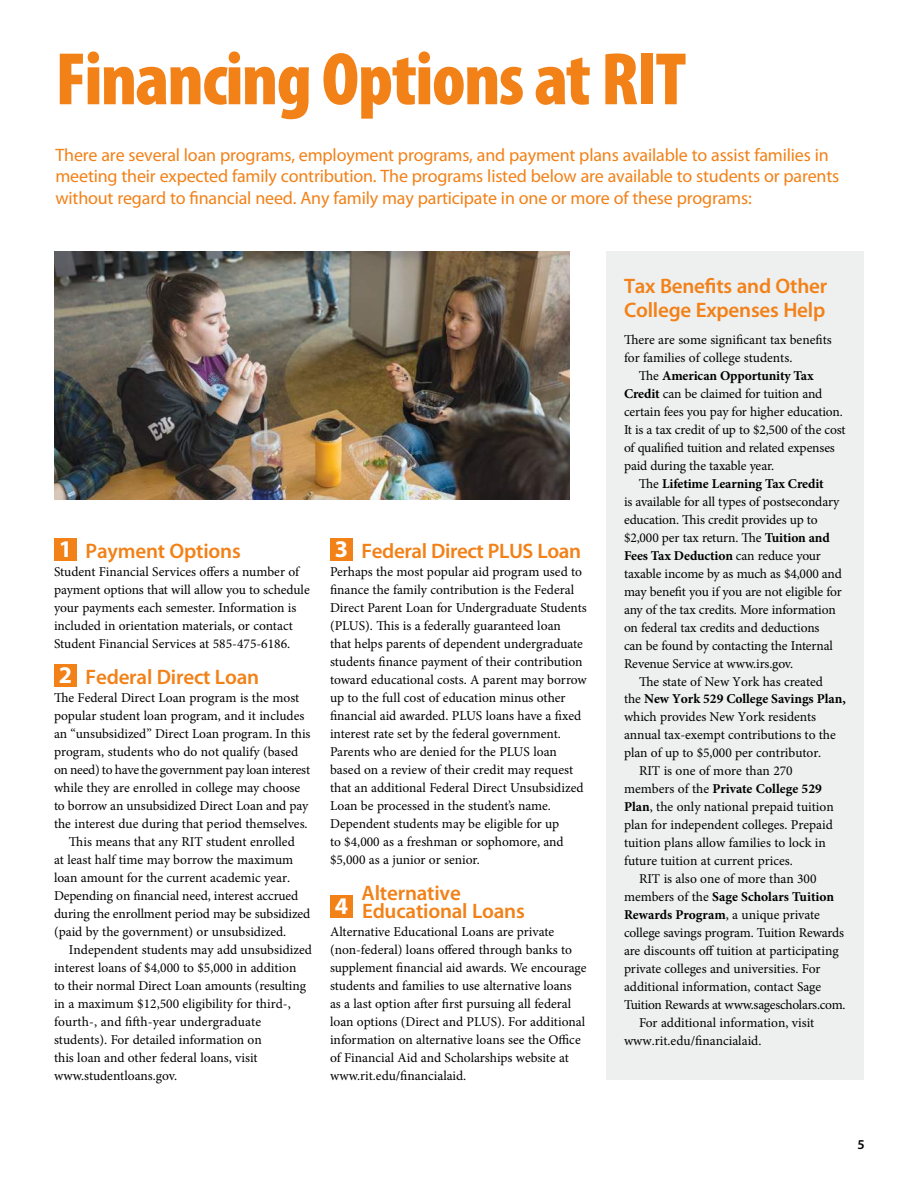
<style>
.page{position:relative;width:918px;height:1188px;background:#fff}
.page>*{position:absolute;margin:0;border:0;box-sizing:border-box;transform-origin:0 0}
.t1{font:900 condensed 75px "Myriad Pro";letter-spacing:-.02em;color:#f28118}
.t2{font:700 24px "Myriad Pro";color:#fff}
.t3{font:600 21px/18px "Myriad Pro";letter-spacing:-.01em;color:#f28118}
.t4{font:18px/21px "Myriad Pro";letter-spacing:-.01em;color:#f28118}
.t5{font:13.5px/18px "Minion Pro";letter-spacing:-.005em;color:#000}
.t6{font:700 13.5px "Minion Pro";letter-spacing:-.005em;color:#000}
.t7{font:13.5px "Minion Pro";letter-spacing:-.025em;color:#000}
.t8{font:600 13.5px "Myriad Pro";color:#000}
.s1{font-weight:700;font-size:24px;color:#fff}
.s2{font-weight:400}
.s3{font-weight:700}
</style>
<div class="page">
<img style="left:54px;top:251px;width:516px;height:249px">
<div style="left:54px;top:538px;width:23px;height:23px;background:#f28118"></div>
<div style="left:54px;top:664px;width:23px;height:23px;background:#f28118"></div>
<div style="left:330px;top:538px;width:23px;height:23px;background:#f28118"></div>
<div style="left:330px;top:895px;width:23px;height:23px;background:#f28118"></div>
<div style="left:606px;top:251px;width:258px;height:829px;background:#eeefef"></div>
<h1 class="t1" style="left:56px;top:31px;width:632px">Financing Options at RIT</h1>
<p class="t4" style="left:56px;top:145px;width:785px">There are several loan programs, employment programs, and payment plans available to assist families in meeting their expected family contribution. The programs listed below are available to students or parents without regard to financial need. Any family may participate in one or more of these programs:</p>
<h3 class="t3" style="left:59px;top:541px;width:184px"><span class="s1">1</span> Payment Options</h3>
<p class="t5" style="left:54px;top:563px;width:257px">Student Financial Services offers a number of payment options that will allow you to schedule your payments each semester. Information is included in orientation materials, or contact Student Financial Services at 585-475-6186.</p>
<h3 class="t3" style="left:59px;top:667px;width:202px"><span class="s1">2</span> Federal Direct Loan</h3>
<p class="t5" style="left:54px;top:689px;width:247px">The Federal Direct Loan program is the most</p>
<p class="t5" style="left:54px;top:707px;width:252px">popular student loan program, and it includes</p>
<p class="t5" style="left:54px;top:725px;width:258px">an “unsubsidized” Direct Loan program. In this</p>
<p class="t5" style="left:54px;top:743px;width:246px">program, students who do not qualify (based</p>
<p class="t5" style="left:54px;top:761px;width:258px">on need) to have the government pay loan interest</p>
<p class="t5" style="left:54px;top:779px;width:248px">while they are enrolled in college may choose</p>
<p class="t5" style="left:54px;top:797px;width:256px">to borrow an unsubsidized Direct Loan and pay</p>
<p class="t5" style="left:54px;top:815px;width:255px">the interest due during that period themselves.</p>
<p class="t5" style="left:69px;top:833px;width:227px">This means that any RIT student enrolled</p>
<p class="t5" style="left:54px;top:851px;width:241px">at least half time may borrow the maximum</p>
<p class="t5" style="left:54px;top:869px;width:238px">loan amount for the current academic year.</p>
<p class="t5" style="left:54px;top:887px;width:246px">Depending on financial need, interest accrued</p>
<p class="t5" style="left:54px;top:905px;width:258px">during the enrollment period may be subsidized</p>
<p class="t5" style="left:54px;top:923px;width:234px">(paid by the government) or unsubsidized.</p>
<p class="t5" style="left:69px;top:941px;width:244px">Independent students may add unsubsidized</p>
<p class="t5" style="left:54px;top:959px;width:244px">interest loans of $4,000 to $5,000 in addition</p>
<p class="t5" style="left:54px;top:977px;width:254px">to their normal Direct Loan amounts (resulting</p>
<p class="t5" style="left:54px;top:995px;width:238px">in a maximum $12,500 eligibility for third-,</p>
<p class="t5" style="left:54px;top:1013px;width:209px">fourth-, and fifth-year undergraduate</p>
<p class="t5" style="left:54px;top:1031px;width:209px">students). For detailed information on</p>
<p class="t5" style="left:54px;top:1049px;width:205px">this loan and other federal loans, visit</p>
<p class="t5" style="left:54px;top:1067px;width:125px">www.studentloans.gov.</p>
<h3 class="t3" style="left:335px;top:541px;width:248px"><span class="s1">3</span> Federal Direct PLUS Loan</h3>
<p class="t5" style="left:330px;top:563px;width:258px">Perhaps the most popular aid program used to finance the family contribution is the Federal Direct Parent Loan for Undergraduate Students (PLUS). This is a federally guaranteed loan<br>that helps parents of dependent undergraduate students finance payment of their contribution toward educational costs. A parent may borrow up to the full cost of education minus other financial aid awarded. PLUS loans have a fixed interest rate set by the federal government.<br>Parents who are denied for the PLUS loan based on a review of their credit may request that an additional Federal Direct Unsubsidized Loan be processed in the student’s name.<br>Dependent students may be eligible for up<br>to $4,000 as a freshman or sophomore, and $5,000 as a junior or senior.</p>
<h2 class="t2" style="left:335px;top:890px;width:15px">4</h2>
<h3 class="t3" style="left:362px;top:883px;width:165px">Alternative<br>Educational Loans</h3>
<p class="t5" style="left:330px;top:923px;width:258px">Alternative Educational Loans are private (non-federal) loans offered through banks to supplement financial aid awards. We encourage students and families to use alternative loans<br>as a last option after first pursuing all federal loan options (Direct and PLUS). For additional information on alternative loans see the Office of Financial Aid and Scholarships website at www.rit.edu/financialaid.</p>
<h3 class="t3" style="left:624px;top:273px;width:205px;line-height:24px">Tax Benefits and Other<br>College Expenses Help</h3>
<p class="t5" style="left:624px;top:330px;width:209px">There are some significant tax benefits for families of college students.</p>
<p class="t6" style="left:639px;top:366px;width:176px"><span class="s2">The</span> American Opportunity Tax</p>
<p class="t5" style="left:624px;top:384px;width:200px"><span class="s3">Credit</span> can be claimed for tuition and</p>
<p class="t5" style="left:624px;top:402px;width:220px">certain fees you pay for higher education.</p>
<p class="t5" style="left:624px;top:420px;width:223px">It is a tax credit of up to $2,500 of the cost</p>
<p class="t5" style="left:624px;top:438px;width:212px">of qualified tuition and related expenses</p>
<p class="t5" style="left:624px;top:456px;width:152px">paid during the taxable year.</p>
<p class="t6" style="left:639px;top:474px;width:186px"><span class="s2">The</span> Lifetime Learning Tax Credit</p>
<p class="t5" style="left:624px;top:492px;width:217px">is available for all types of postsecondary</p>
<p class="t5" style="left:624px;top:510px;width:195px">education. This credit provides up to</p>
<p class="t5" style="left:624px;top:528px;width:207px">$2,000 per tax return. The <span class="s3">Tuition and</span></p>
<p class="t6" style="left:624px;top:546px;width:198px">Fees Tax Deduction <span class="s2">can reduce your</span></p>
<p class="t5" style="left:624px;top:564px;width:219px">taxable income by as much as $4,000 and</p>
<p class="t5" style="left:624px;top:582px;width:219px">may benefit you if you are not eligible for</p>
<p class="t5" style="left:624px;top:600px;width:213px">any of the tax credits. More information</p>
<p class="t5" style="left:624px;top:618px;width:197px">on federal tax credits and deductions</p>
<p class="t5" style="left:624px;top:636px;width:210px">can be found by contacting the Internal</p>
<p class="t5" style="left:624px;top:654px;width:171px">Revenue Service at www.irs.gov.</p>
<p class="t5" style="left:639px;top:672px;width:186px">The state of New York has created</p>
<p class="t6" style="left:624px;top:690px;width:223px"><span class="s2">the</span> New York 529 College Savings Plan,</p>
<p class="t5" style="left:624px;top:708px;width:194px">which provides New York residents</p>
<p class="t5" style="left:624px;top:726px;width:213px">annual tax-exempt contributions to the</p>
<p class="t5" style="left:624px;top:744px;width:199px">plan of up to $5,000 per contributor.</p>
<p class="t5" style="left:639px;top:762px;width:155px">RIT is one of more than 270</p>
<p class="t6" style="left:624px;top:780px;width:199px"><span class="s2">members of the</span> Private College 529</p>
<p class="t5" style="left:624px;top:798px;width:211px"><span class="s3">Plan</span>, the only national prepaid tuition</p>
<p class="t5" style="left:624px;top:816px;width:210px">plan for independent colleges. Prepaid</p>
<p class="t5" style="left:624px;top:834px;width:203px">tuition plans allow families to lock in</p>
<p class="t5" style="left:624px;top:852px;width:170px">future tuition at current prices.</p>
<p class="t5" style="left:639px;top:870px;width:179px">RIT is also one of more than 300</p>
<p class="t6" style="left:624px;top:888px;width:212px"><span class="s2">members of the</span> Sage Scholars Tuition</p>
<p class="t5" style="left:624px;top:906px;width:197px"><span class="s3">Rewards Program</span>, a unique private</p>
<p class="t5" style="left:624px;top:924px;width:222px">college savings program. Tuition Rewards</p>
<p class="t5" style="left:624px;top:942px;width:216px">are discounts off tuition at participating</p>
<p class="t5" style="left:624px;top:960px;width:198px">private colleges and universities. For</p>
<p class="t5" style="left:624px;top:978px;width:199px">additional information, contact Sage</p>
<p class="t7" style="left:624px;top:996px;width:223px">Tuition Rewards at www.sagescholars.com.</p>
<p class="t5" style="left:639px;top:1014px;width:177px">For additional information, visit</p>
<p class="t5" style="left:624px;top:1032px;width:139px">www.rit.edu/financialaid.</p>
<p class="t8" style="left:857px;top:1136px;width:9px">5</p>
</div>
